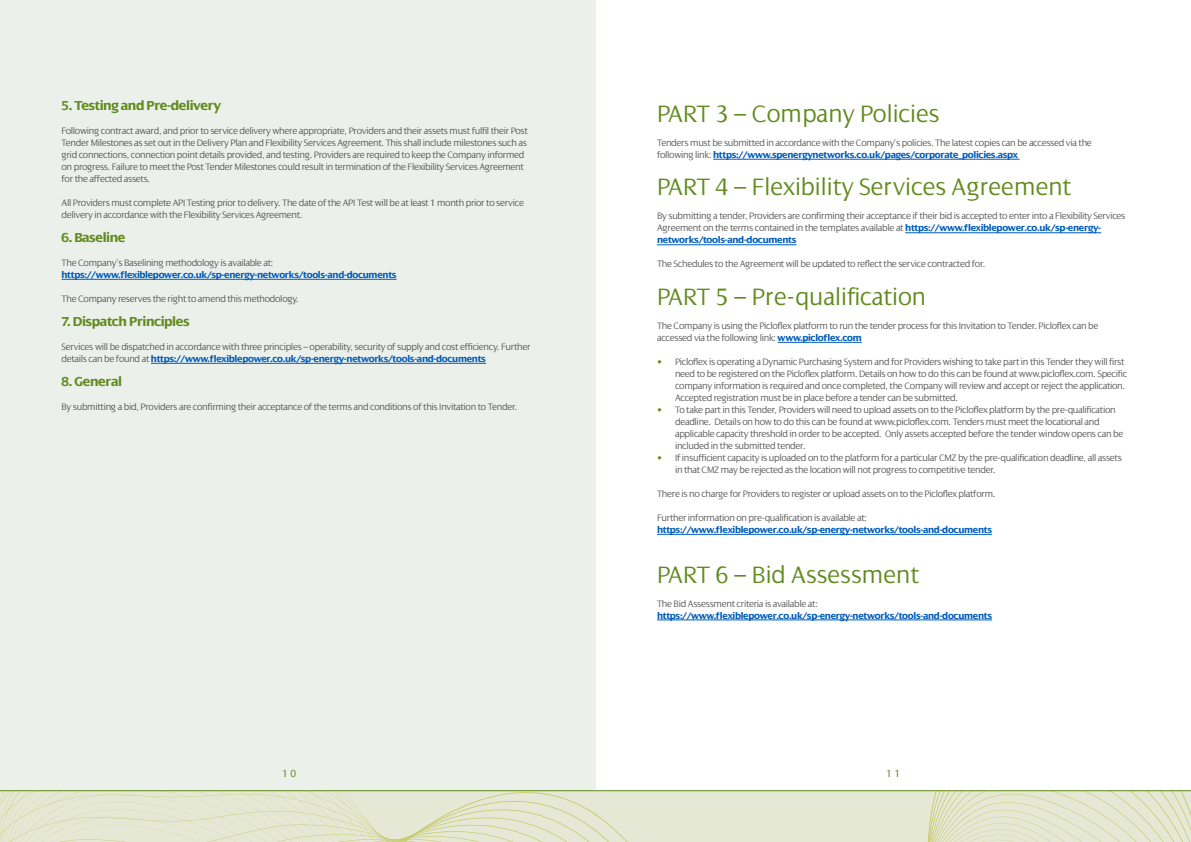
<style>
.page{position:relative;width:1191px;height:842px;background:#fff}
.page>*{position:absolute;margin:0;border:0;box-sizing:border-box;transform-origin:0 0}
.t1{font:300 25.5px "Dialog";color:#618b1d}
.t2{font:700 14px "Dialog";letter-spacing:-.03em;color:#618b1d}
.t3{font:300 11px "Dialog";color:#618b1d}
.t4{font:300 10px/12px "Dialog";letter-spacing:-.03em;color:#575756}
.t5{font:700 10px "Dialog";letter-spacing:-.03em;color:#005cb9}
.s1{font-weight:700;color:#005cb9}
.s2{color:#618b1d}
</style>
<div class="page">
<div style="left:0;top:0;width:595px;height:790px;background:#ebf0eb"></div>
<svg style="left:0;top:790px;width:1191px;height:52px;background:#e1e4cd"></svg>
<hr style="left:62px;top:279px;width:334px;height:1px;background:#005cb9">
<hr style="left:151px;top:363px;width:335px;height:1px;background:#005cb9">
<hr style="left:713px;top:159px;width:306px;height:1px;background:#005cb9">
<hr style="left:905px;top:233px;width:196px;height:1px;background:#005cb9">
<hr style="left:657px;top:245px;width:139px;height:1px;background:#005cb9">
<hr style="left:777px;top:342px;width:84px;height:1px;background:#005cb9">
<hr style="left:657px;top:534px;width:335px;height:1px;background:#005cb9">
<hr style="left:657px;top:620px;width:335px;height:1px;background:#005cb9">
<h2 class="t2" style="left:62px;top:98px;width:161px">5. Testing and Pre-delivery</h2>
<p class="t4" style="left:62px;top:125px;width:468px">Following contract award, and prior to service delivery where appropriate, Providers and their assets must fulfil their Post Tender Milestones as set out in the Delivery Plan and Flexibility Services Agreement. This shall include milestones such as grid connections, connection point details provided, and testing. Providers are required to keep the Company informed on progress. Failure to meet the Post Tender Milestones could result in termination of the Flexibility Services Agreement for the affected assets.</p>
<p class="t4" style="left:62px;top:197px;width:464px">All Providers must complete API Testing prior to delivery. The date of the API Test will be at least 1 month prior to service delivery in accordance with the Flexibility Services Agreement.</p>
<h2 class="t2" style="left:62px;top:230px;width:66px">6. Baseline</h2>
<p class="t4" style="left:62px;top:257px;width:213px">The Company’s Baselining methodology is available at:</p>
<p class="t5" style="left:62px;top:269px;width:336px">https://www.flexiblepower.co.uk/sp-energy-networks/tools-and-documents</p>
<p class="t4" style="left:62px;top:293px;width:239px">The Company reserves the right to amend this methodology.</p>
<h2 class="t2" style="left:62px;top:314px;width:130px">7. Dispatch Principles</h2>
<p class="t4" style="left:62px;top:341px;width:470px">Services will be dispatched in accordance with three principles – operability, security of supply and cost efficiency. Further details can be found at <span class="s1">https://www.flexiblepower.co.uk/sp-energy-networks/tools-and-documents</span></p>
<h2 class="t2" style="left:62px;top:374px;width:62px">8. General</h2>
<p class="t4" style="left:62px;top:401px;width:457px">By submitting a bid, Providers are confirming their acceptance of the terms and conditions of this Invitation to Tender.</p>
<h1 class="t1" style="left:657px;top:100px;width:284px">PART 3 – Company Policies</h1>
<p class="t4" style="left:657px;top:137px;width:436px">Tenders must be submitted in accordance with the Company’s policies. The latest copies can be accessed via the following link: <span class="s1">https://www.spenergynetworks.co.uk/pages/corporate_policies.aspx</span></p>
<h1 class="t1" style="left:657px;top:173px;width:416px">PART 4 – Flexibility Services Agreement</h1>
<p class="t4" style="left:657px;top:210px;width:470px">By submitting a tender, Providers are confirming their acceptance if their bid is accepted to enter into a Flexibility Services<br>Agreement on the terms contained in the templates available at <span class="s1">https://www.flexiblepower.co.uk/sp-energy&shy;networks/tools-and-documents</span></p>
<p class="t4" style="left:657px;top:258px;width:330px">The Schedules to the Agreement will be updated to reflect the service contracted for.</p>
<h1 class="t1" style="left:657px;top:283px;width:271px">PART 5 – Pre-qualification</h1>
<p class="t4" style="left:657px;top:320px;width:443px">The Company is using the Picloflex platform to run the tender process for this Invitation to Tender. Picloflex can be accessed via the following link: <span class="s1">www.picloflex.com</span></p>
<p class="t4" style="left:675px;top:356px;width:454px;text-indent:-18px"><span class="s2">•</span> Picloflex is operating a Dynamic Purchasing System and for Providers wishing to take part in this Tender they will first need to be registered on the Picloflex platform. Details on how to do this can be found at www.picloflex.com. Specific company information is required and once completed, the Company will review and accept or reject the application.<br>Accepted registration must be in place before a tender can be submitted.</p>
<p class="t4" style="left:675px;top:404px;width:450px;text-indent:-18px"><span class="s2">•</span> To take part in this Tender, Providers will need to upload assets on to the Picloflex platform by the pre-qualification deadline. Details on how to do this can be found at www.picloflex.com. Tenders must meet the locational and applicable capacity threshold in order to be accepted. Only assets accepted before the tender window opens can be included in the submitted tender.</p>
<p class="t4" style="left:675px;top:452px;width:448px;text-indent:-18px"><span class="s2">•</span> If insufficient capacity is uploaded on to the platform for a particular CMZ by the pre-qualification deadline, all assets in that CMZ may be rejected as the location will not progress to competitive tender.</p>
<p class="t4" style="left:657px;top:488px;width:340px">There is no charge for Providers to register or upload assets on to the Picloflex platform.</p>
<p class="t4" style="left:657px;top:512px;width:212px">Further information on pre-qualification is available at:</p>
<p class="t5" style="left:657px;top:524px;width:336px">https://www.flexiblepower.co.uk/sp-energy-networks/tools-and-documents</p>
<h1 class="t1" style="left:657px;top:560px;width:263px">PART 6 – Bid Assessment</h1>
<p class="t4" style="left:657px;top:597px;width:162px">The Bid Assessment criteria is available at:</p>
<p class="t5" style="left:657px;top:610px;width:336px">https://www.flexiblepower.co.uk/sp-energy-networks/tools-and-documents</p>
<p class="t3" style="left:282px;top:767px;width:16px">10</p>
<p class="t3" style="left:886px;top:767px;width:16px">11</p>
</div>
